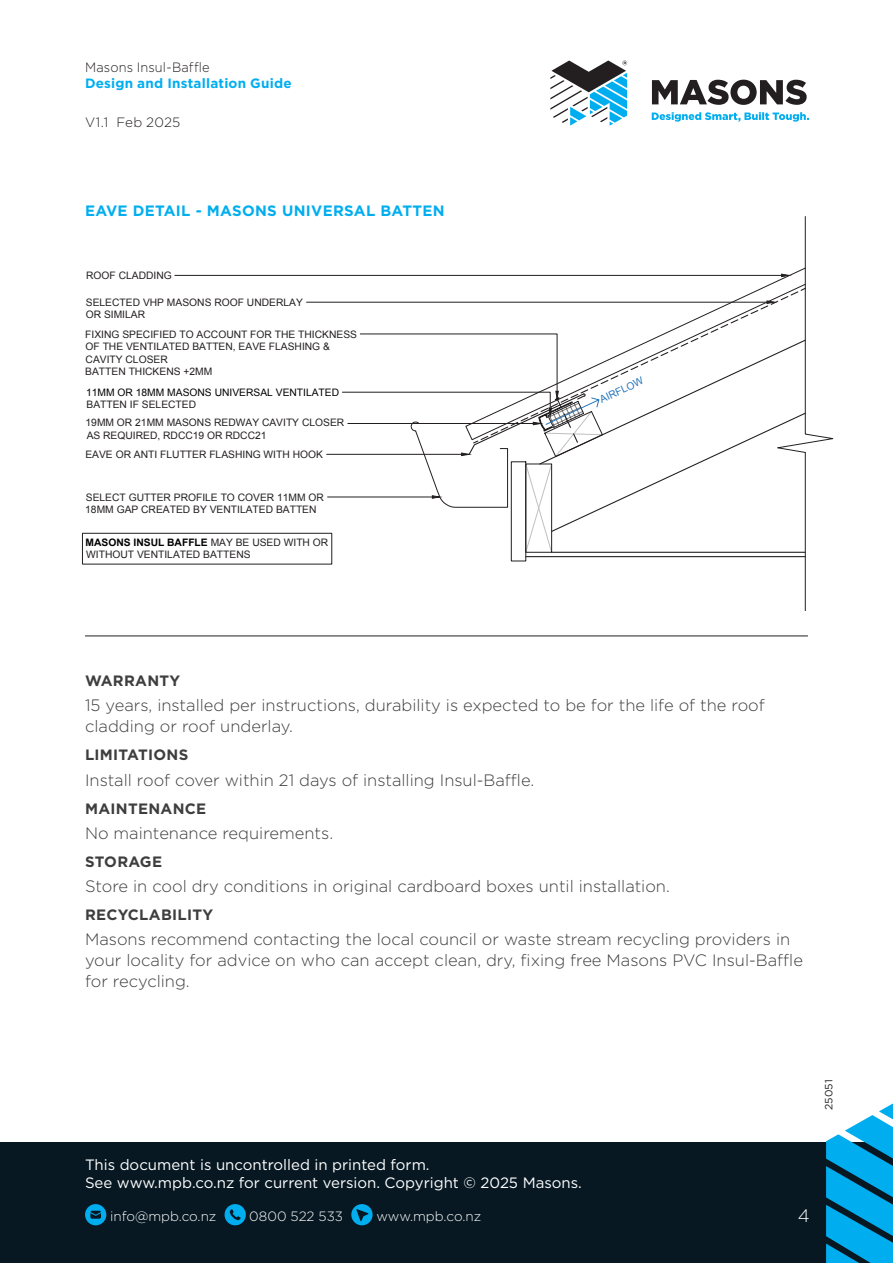
<style>
.page{position:relative;width:893px;height:1263px;background:#fff}
.page>*{position:absolute;margin:0;border:0;box-sizing:border-box;transform-origin:0 0}
.t1{font:300 18px "Gotham";color:#fff}
.Body_Copy{font:300 16.5px/21px "Gotham";color:#3e3e3f}
.t2{font:15px/18px "Gotham";color:#fff}
.Heading_2{font:700 15px "Gotham";letter-spacing:.02em;color:#3e3e3f}
.Heading_2-2{font:700 15px "Gotham";letter-spacing:.02em;color:#00aeef}
.t3{font:300 13.5px "Gotham";color:#fff}
.t4{font:700 13.5px "Gotham";letter-spacing:.015em;color:#00aeef}
.t5{font:300 13.5px "Gotham";letter-spacing:.01em;color:#231f20;scale:.95 1}
.t6{font:300 13.5px "Gotham";letter-spacing:.01em;color:#231f20}
.t7{font:10.5px "Gotham";color:#231f20}
.t8{font:10.35px/12.5px "Arial";color:#231f20}
.t9{font:10.35px/12.5px "Arial";color:#000}
.t10{font:10.35px "Arial";color:#2776bb}
.s1{color:#231f20}
.s2{font-weight:700;color:#000}
</style>
<div class="page">
<div style="left:0;top:1142px;width:893px;height:121px;background:#071822"></div>
<svg style="left:826px;top:1103px;width:67px;height:160px"></svg>
<svg style="left:85px;top:1204px;width:21px;height:21px"></svg>
<svg style="left:225px;top:1204px;width:21px;height:21px"></svg>
<svg style="left:351px;top:1204px;width:22px;height:21px"></svg>
<svg style="left:550px;top:60px;width:259px;height:66px"></svg>
<hr style="left:805px;top:452px;width:1px;height:158px;background:#231f20">
<hr style="left:175px;top:275px;width:607px;height:1px;background:#231f20">
<hr style="left:307px;top:302px;width:460px;height:1px;background:#231f20">
<hr style="left:328px;top:497px;width:104px;height:1px;background:#231f20">
<hr style="left:327px;top:454px;width:135px;height:1px;background:#231f20">
<div style="left:82px;top:533px;width:250px;height:31px;border:1px solid #231f20"></div>
<svg style="left:342px;top:216px;width:492px;height:346px"></svg>
<hr style="left:85px;top:636px;width:723px;height:1px;background:#231f20">
<p class="t5" style="left:85px;top:59px;width:133px">Masons Insul-Baffle</p>
<p class="t4" style="left:85px;top:75px;width:208px">Design and Installation Guide</p>
<p class="t6" style="left:85px;top:114px;width:97px">V1.1 Feb 2025</p>
<p class="Heading_2-2" style="left:85px;top:201px;width:361px">EAVE DETAIL - MASONS UNIVERSAL BATTEN</p>
<p class="t8" style="left:86px;top:269px;width:87px">ROOF CLADDING</p>
<p class="t8" style="left:86px;top:296px;width:219px">SELECTED VHP MASONS ROOF UNDERLAY<br>OR SIMILAR</p>
<p class="t8" style="left:85px;top:328px;width:273px">FIXING SPECIFIED TO ACCOUNT FOR THE THICKNESS<br>OF THE VENTILATED BATTEN, EAVE FLASHING &amp;<br>CAVITY CLOSER<br>BATTEN THICKENS +2MM</p>
<p class="t9" style="left:86px;top:386px;width:254px">11MM OR 18MM MASONS UNIVERSAL VENTILATED<br><span class="s1">BATTEN IF SELECTED</span></p>
<p class="t8" style="left:86px;top:416px;width:260px">19MM OR 21MM MASONS REDWAY CAVITY CLOSER<br>AS REQUIRED, RDCC19 OR RDCC21</p>
<p class="t8" style="left:85px;top:448px;width:239px">EAVE OR ANTI FLUTTER FLASHING WITH HOOK</p>
<p class="t8" style="left:85px;top:491px;width:240px">SELECT GUTTER PROFILE TO COVER 11MM OR<br>18MM GAP CREATED BY VENTILATED BATTEN</p>
<p class="t8" style="left:86px;top:536px;width:244px"><span class="s2">MASONS INSUL BAFFLE</span> MAY BE USED WITH OR<br>WITHOUT VENTILATED BATTENS</p>
<p class="t10" style="left:597px;top:393px;width:48px;rotate:-25deg">AIRFLOW</p>
<p class="Heading_2" style="left:85px;top:671px;width:97px">WARRANTY</p>
<p class="Body_Copy" style="left:85px;top:694px;width:681px">15 years, installed per instructions, durability is expected to be for the life of the roof cladding or roof underlay.</p>
<p class="Heading_2" style="left:85px;top:745px;width:105px">LIMITATIONS</p>
<p class="Body_Copy" style="left:85px;top:769px;width:451px">Install roof cover within 21 days of installing Insul-Baffle.</p>
<p class="Heading_2" style="left:85px;top:798px;width:123px">MAINTENANCE</p>
<p class="Body_Copy" style="left:85px;top:822px;width:250px">No maintenance requirements.</p>
<p class="Heading_2" style="left:85px;top:851px;width:79px">STORAGE</p>
<p class="Body_Copy" style="left:85px;top:875px;width:586px">Store in cool dry conditions in original cardboard boxes until installation.</p>
<p class="Heading_2" style="left:85px;top:905px;width:130px">RECYCLABILITY</p>
<p class="Body_Copy" style="left:85px;top:928px;width:719px">Masons recommend contacting the local council or waste stream recycling providers in your locality for advice on who can accept clean, dry, fixing free Masons PVC Insul-Baffle for recycling.</p>
<p class="t7" style="left:822px;top:1110px;width:32px;rotate:-90deg">25051</p>
<p class="t2" style="left:85px;top:1156px;width:498px">This document is uncontrolled in printed form.<br>See www.mpb.co.nz for current version. Copyright © 2025 Masons.</p>
<p class="t3" style="left:110px;top:1207px;width:108px">info@mpb.co.nz</p>
<p class="t3" style="left:249px;top:1207px;width:95px">0800 522 533</p>
<p class="t3" style="left:376px;top:1207px;width:106px">www.mpb.co.nz</p>
<p class="t1" style="left:798px;top:1204px;width:13px">4</p>
</div>
